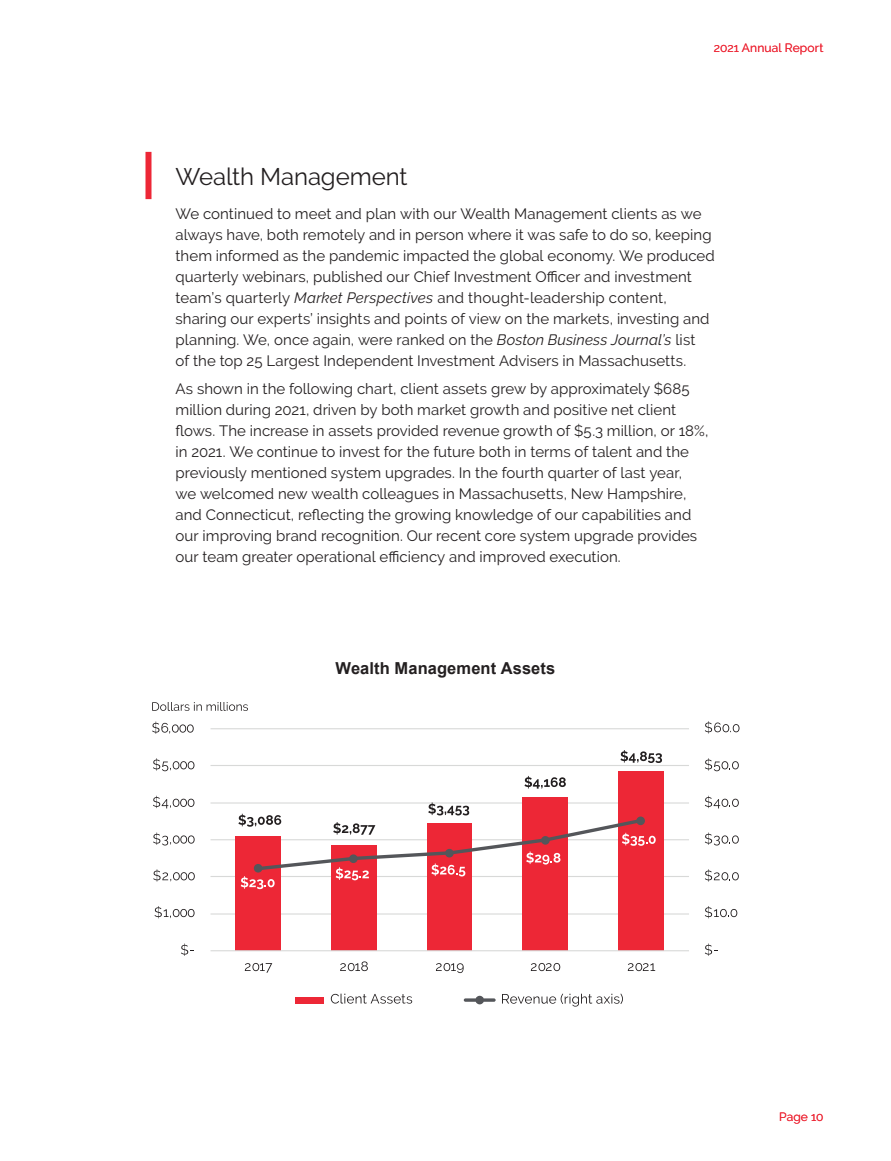
<style>
.page{position:relative;width:891px;height:1161px;background:#fff}
.page>*{position:absolute;margin:0;border:0;box-sizing:border-box;transform-origin:0 0}
.t1{font:24px "Raleway";letter-spacing:-.005em;color:#231f20}
.t2{font:700 16.5px "Arial";letter-spacing:.005em;color:#231f20}
.t3{font:15px/21px "Raleway";letter-spacing:.005em;color:#231f20}
.t4{font:12px "Raleway";letter-spacing:.015em;color:#ed2736}
.s1{font-style:italic}
</style>
<div class="page">
<hr style="left:211px;top:728px;width:478px;height:1px;background:#d8d9d8">
<hr style="left:211px;top:765px;width:478px;height:1px;background:#d8d9d8">
<hr style="left:211px;top:802px;width:478px;height:2px;background:#d8d9d8">
<hr style="left:211px;top:839px;width:478px;height:1px;background:#d8d9d8">
<hr style="left:211px;top:876px;width:478px;height:1px;background:#d8d9d8">
<hr style="left:211px;top:913px;width:478px;height:2px;background:#d8d9d8">
<div style="left:619px;top:772px;width:45px;height:179px;background:#ed2736"></div>
<div style="left:523px;top:797px;width:45px;height:154px;background:#ed2736"></div>
<div style="left:427px;top:823px;width:45px;height:128px;background:#ed2736"></div>
<div style="left:331px;top:845px;width:46px;height:106px;background:#ed2736"></div>
<div style="left:235px;top:837px;width:46px;height:114px;background:#ed2736"></div>
<div style="left:146px;top:152px;width:6px;height:47px;background:#ed2736"></div>
<svg style="left:524px;top:776px;width:42px;height:13px"></svg>
<svg style="left:620px;top:750px;width:42px;height:13px"></svg>
<svg style="left:238px;top:802px;width:418px;height:87px"></svg>
<svg style="left:181px;top:944px;width:13px;height:12px"></svg>
<svg style="left:155px;top:906px;width:40px;height:12px"></svg>
<svg style="left:153px;top:869px;width:42px;height:13px"></svg>
<svg style="left:153px;top:833px;width:42px;height:12px"></svg>
<svg style="left:153px;top:796px;width:41px;height:12px"></svg>
<svg style="left:153px;top:758px;width:41px;height:13px"></svg>
<svg style="left:152px;top:722px;width:42px;height:12px"></svg>
<svg style="left:245px;top:963px;width:27px;height:10px"></svg>
<svg style="left:340px;top:961px;width:28px;height:10px"></svg>
<svg style="left:436px;top:963px;width:28px;height:10px"></svg>
<svg style="left:531px;top:963px;width:29px;height:8px"></svg>
<svg style="left:628px;top:963px;width:27px;height:8px"></svg>
<div style="left:295px;top:997px;width:29px;height:6px;background:#ed2736"></div>
<svg style="left:464px;top:996px;width:32px;height:8px"></svg>
<svg style="left:152px;top:702px;width:96px;height:9px"></svg>
<svg style="left:502px;top:994px;width:121px;height:13px"></svg>
<svg style="left:331px;top:994px;width:81px;height:10px"></svg>
<svg style="left:705px;top:944px;width:13px;height:12px"></svg>
<svg style="left:705px;top:906px;width:32px;height:12px"></svg>
<svg style="left:705px;top:869px;width:34px;height:13px"></svg>
<svg style="left:705px;top:833px;width:34px;height:12px"></svg>
<svg style="left:705px;top:796px;width:34px;height:12px"></svg>
<svg style="left:705px;top:758px;width:34px;height:13px"></svg>
<svg style="left:705px;top:721px;width:35px;height:13px"></svg>
<hr style="left:211px;top:950px;width:478px;height:1px;background:#d8d9d8">
<p class="t4" style="left:714px;top:41px;width:111px">2021 Annual Report</p>
<h1 class="t1" style="left:176px;top:162px;width:234px">Wealth Management</h1>
<p class="t3" style="left:176px;top:203px;width:541px">We continued to meet and plan with our Wealth Management clients as we always have, both remotely and in person where it was safe to do so, keeping them informed as the pandemic impacted the global economy. We produced quarterly webinars, published our Chief Investment Officer and investment team’s quarterly <span class="s1">Market Perspectives</span> and thought-leadership content, sharing our experts’ insights and points of view on the markets, investing and planning. We, once again, were ranked on the <span class="s1">Boston Business Journal’s</span> list<br>of the top 25 Largest Independent Investment Advisers in Massachusetts.</p>
<p class="t3" style="left:176px;top:378px;width:534px">As shown in the following chart, client assets grew by approximately $685 million during 2021, driven by both market growth and positive net client flows. The increase in assets provided revenue growth of $5.3 million, or 18%, in 2021. We continue to invest for the future both in terms of talent and the previously mentioned system upgrades. In the fourth quarter of last year,<br>we welcomed new wealth colleagues in Massachusetts, New Hampshire, and Connecticut, reflecting the growing knowledge of our capabilities and our improving brand recognition. Our recent core system upgrade provides our team greater operational efficiency and improved execution.</p>
<p class="t2" style="left:336px;top:657px;width:221px">Wealth Management Assets</p>
<p class="t4" style="left:779px;top:1109px;width:46px">Page 10</p>
</div>
